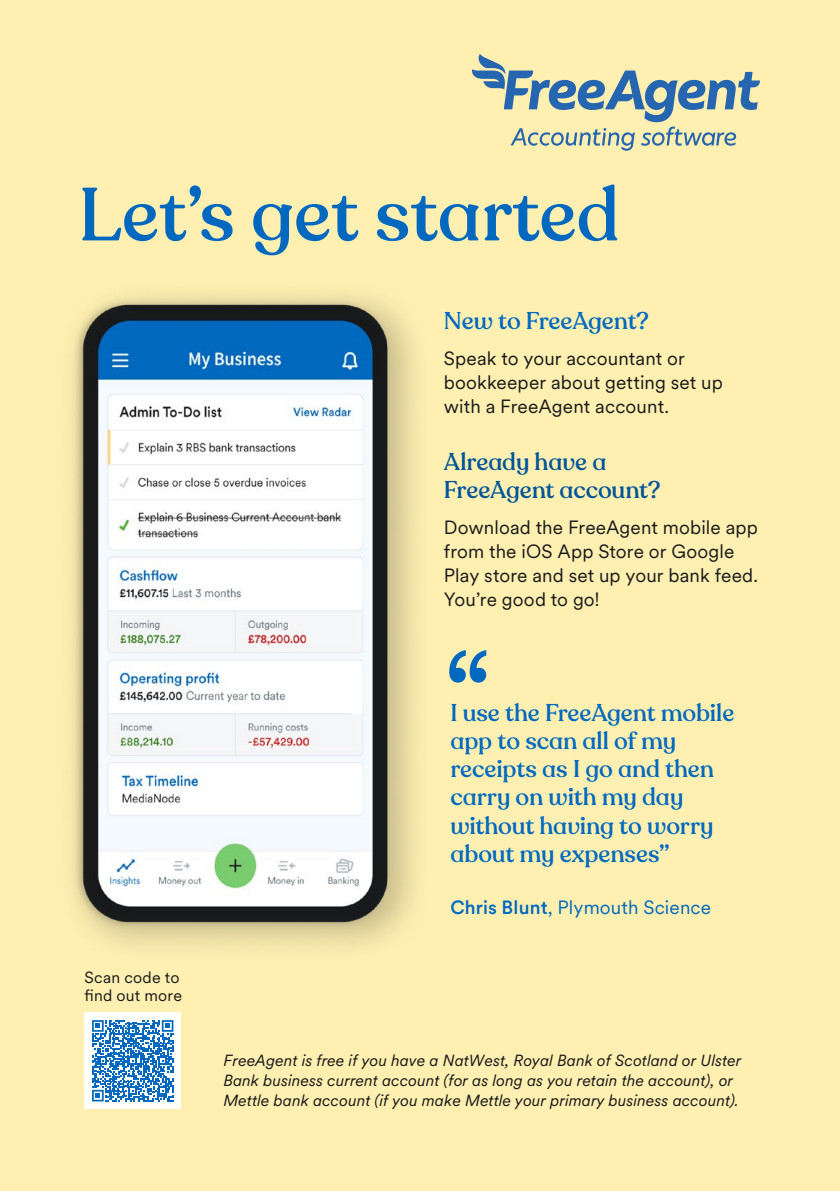
<style>
.page{position:relative;width:840px;height:1191px;background:#fff}
.page>*{position:absolute;margin:0;border:0;box-sizing:border-box;transform-origin:0 0}
.t1{font:127.6px "Circular XX";color:#0069bf}
.t2{font:500 74.4px "Recoleta Alt";color:#0069bf}
.t3{font:500 24px/28px "Recoleta Alt";letter-spacing:-.005em;color:#0069bf}
.t4{font:500 24px/28px "Recoleta Alt";letter-spacing:-.005em;color:#005499}
.t5{font:19px/24px "Circular XX";letter-spacing:.005em;color:#181a1b}
.t6{font:19px "Circular XX";letter-spacing:.005em;color:#0069bf}
.t7{font:italic 16px/20px "Circular XX";color:#181a1b}
.t8{font:16px/18px "Circular XX";letter-spacing:.015em;color:#181a1b}
.s1{font-weight:500}
</style>
<div class="page">
<div style="left:0;top:0;width:839px;height:1191px;background:#fff0b1"></div>
<svg style="left:471px;top:54px;width:288px;height:97px"></svg>
<div style="left:85px;top:1012px;width:96px;height:97px;background:#fff"></div>
<svg style="left:92px;top:1020px;width:81px;height:81px"></svg>
<img style="left:72px;top:295px;width:344px;height:651px">
<h2 class="t2" style="left:78px;top:169px;width:542px">Let’s get started</h2>
<h3 class="t3" style="left:443px;top:307px;width:207px">New to FreeAgent?</h3>
<p class="t5" style="left:443px;top:346px;width:280px">Speak to your accountant or bookkeeper about getting set up with a FreeAgent account.</p>
<h3 class="t4" style="left:443px;top:448px;width:218px">Already have a<br>FreeAgent account?</h3>
<p class="t5" style="left:443px;top:514px;width:315px">Download the FreeAgent mobile app from the iOS App Store or Google<br>Play store and set up your bank feed.<br>You’re good to go!</p>
<h1 class="t1" style="left:442px;top:611px;width:53px">“</h1>
<p class="t8" style="left:85px;top:968px;width:99px">Scan code to find out more</p>
<h3 class="t3" style="left:450px;top:699px;width:285px">I use the FreeAgent mobile app to scan all of my receipts as I go and then carry on with my day without having to worry about my expenses”</h3>
<p class="t6" style="left:450px;top:894px;width:262px"><span class="s1">Chris Blunt</span>, Plymouth Science</p>
<p class="t7" style="left:223px;top:1049px;width:519px">FreeAgent is free if you have a NatWest, Royal Bank of Scotland or Ulster<br>Bank business current account (for as long as you retain the account), or<br>Mettle bank account (if you make Mettle your primary business account).</p>
</div>
